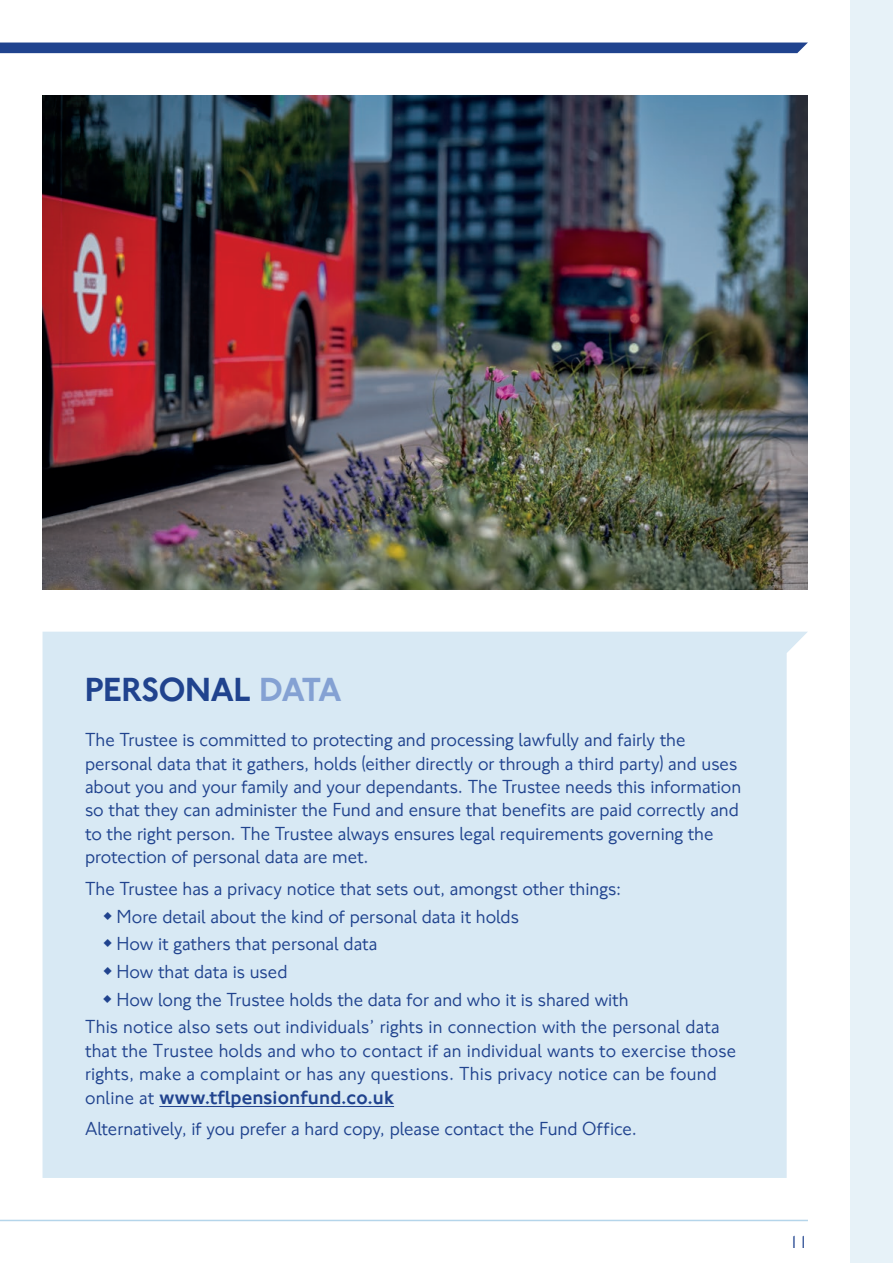
<style>
.page{position:relative;width:893px;height:1263px;background:#fff}
.page>*{position:absolute;margin:0;border:0;box-sizing:border-box;transform-origin:0 0}
.t1{font:500 34.5px "NJ Font";letter-spacing:-.005em;color:#20438e}
.t2{font:19.5px/23.4px "NJ Font";color:#20438e}
.t3{font:18px "NJ Font";color:#20438e}
.s1{color:#84a1d3}
.s2{font-weight:500}
</style>
<div class="page">
<div style="left:0;top:43px;width:808px;height:10px;background:#20438e"></div>
<div style="left:850px;top:0;width:43px;height:1263px;background:#e7f2f8"></div>
<hr style="left:0;top:1220px;width:808px;height:1px;background:#b5d5ea">
<img style="left:43px;top:96px;width:765px;height:493px">
<div style="left:43px;top:632px;width:764px;height:546px;background:#d8e9f4"></div>
<hr style="left:159px;top:1106px;width:235px;height:1px;background:#20438e">
<svg style="left:104px;top:911px;width:8px;height:8px"></svg>
<svg style="left:104px;top:939px;width:8px;height:8px"></svg>
<svg style="left:104px;top:967px;width:8px;height:8px"></svg>
<svg style="left:104px;top:994px;width:8px;height:8px"></svg>
<h1 class="t1" style="left:85px;top:669px;width:258px">PERSONAL <span class="s1">DATA</span></h1>
<p class="t2" style="left:85px;top:728px;width:658px">The Trustee is committed to protecting and processing lawfully and fairly the personal data that it gathers, holds (either directly or through a third party) and uses about you and your family and your dependants. The Trustee needs this information so that they can administer the Fund and ensure that benefits are paid correctly and to the right person. The Trustee always ensures legal requirements governing the protection of personal data are met.</p>
<p class="t2" style="left:85px;top:877px;width:538px">The Trustee has a privacy notice that sets out, amongst other things:</p>
<p class="t2" style="left:117px;top:905px;width:404px">More detail about the kind of personal data it holds</p>
<p class="t2" style="left:117px;top:933px;width:263px">How it gathers that personal data</p>
<p class="t2" style="left:116px;top:960px;width:172px">How that data is used</p>
<p class="t2" style="left:116px;top:988px;width:514px">How long the Trustee holds the data for and who it is shared with</p>
<p class="t2" style="left:85px;top:1016px;width:636px">This notice also sets out individuals’ rights in connection with the personal data</p>
<p class="t2" style="left:85px;top:1039px;width:653px">that the Trustee holds and who to contact if an individual wants to exercise those rights, make a complaint or has any questions. This privacy notice can be found online at <span class="s2">www.tflpensionfund.co.uk</span></p>
<p class="t2" style="left:85px;top:1118px;width:553px">Alternatively, if you prefer a hard copy, please contact the Fund Office.</p>
<p class="t3" style="left:789px;top:1231px;width:20px">11</p>
</div>
